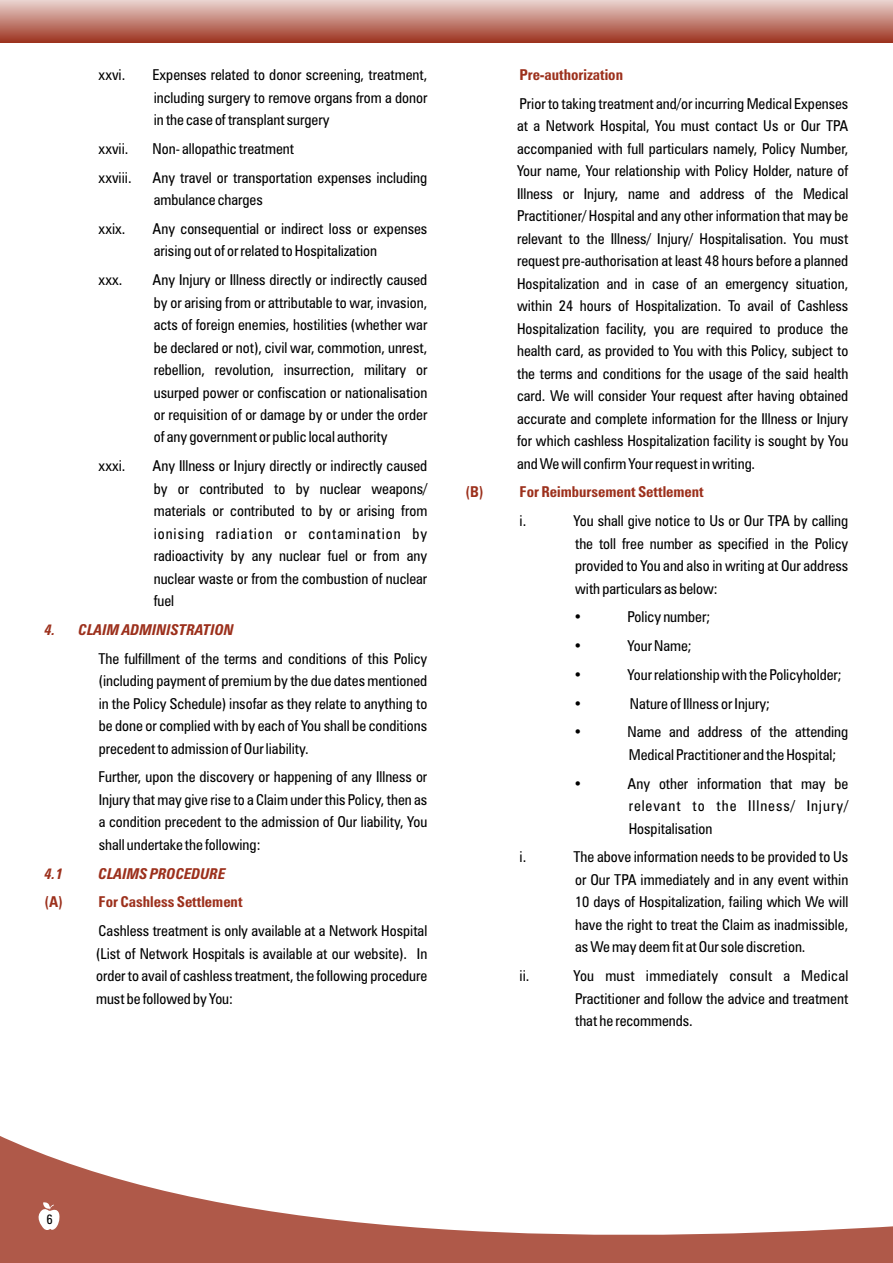
<style>
.page{position:relative;width:893px;height:1263px;background:#fff}
.page>*{position:absolute;margin:0;border:0;box-sizing:border-box;transform-origin:0 0}
.t1{font:condensed 15px/22.5px "Zurich BT";color:#000;text-align:justify}
.t2{font:700 condensed 15px "Zurich BT";color:#9c301c}
.t3{font:italic 700 condensed 15px "Zurich BT";color:#9c301c}
.t4{font:condensed 13.5px "Zurich BT";color:#000}
</style>
<div class="page">
<div style="left:0;top:0;width:893px;height:42px;background:linear-gradient(to bottom,#ead4d0,#9f3926)"></div>
<svg style="left:0;top:1136px;width:893px;height:127px"></svg>
<svg style="left:35px;top:1201px;width:26px;height:30px"></svg>
<p class="t1" style="left:99px;top:65px;width:28px">xxvi.</p>
<p class="t1" style="left:153px;top:65px;width:276px">Expenses related to donor screening, treatment, including surgery to remove organs from a donor in the case of transplant surgery</p>
<p class="t1" style="left:99px;top:139px;width:31px">xxvii.</p>
<p class="t1" style="left:153px;top:139px;width:143px">Non- allopathic treatment</p>
<p class="t1" style="left:99px;top:167px;width:35px">xxviii.</p>
<p class="t1" style="left:153px;top:167px;width:276px">Any travel or transportation expenses including ambulance charges</p>
<p class="t1" style="left:99px;top:219px;width:28px">xxix.</p>
<p class="t1" style="left:153px;top:219px;width:276px">Any consequential or indirect loss or expenses arising out of or related to Hospitalization</p>
<p class="t1" style="left:99px;top:270px;width:25px">xxx.</p>
<p class="t1" style="left:153px;top:270px;width:276px">Any Injury or Illness directly or indirectly caused by or arising from or attributable to war, invasion, acts of foreign enemies, hostilities (whether war be declared or not), civil war, commotion, unrest, rebellion, revolution, insurrection, military or usurped power or confiscation or nationalisation or requisition of or damage by or under the order of any government or public local authority</p>
<p class="t1" style="left:99px;top:456px;width:28px">xxxi.</p>
<p class="t1" style="left:153px;top:456px;width:276px">Any Illness or Injury directly or indirectly caused by or contributed to by nuclear weapons/ materials or contributed to by or arising from ionising radiation or contamination by radioactivity by any nuclear fuel or from any nuclear waste or from the combustion of nuclear fuel</p>
<p class="t3" style="left:45px;top:623px;width:191px">4. CLAIM ADMINISTRATION</p>
<p class="t1" style="left:99px;top:648px;width:330px">The fulfillment of the terms and conditions of this Policy (including payment of premium by the due dates mentioned in the Policy Schedule) insofar as they relate to anything to be done or complied with by each of You shall be conditions precedent to admission of Our liability.</p>
<p class="t1" style="left:99px;top:767px;width:330px">Further, upon the discovery or happening of any Illness or Injury that may give rise to a Claim under this Policy, then as a condition precedent to the admission of Our liability, You shall undertake the following:</p>
<p class="t3" style="left:45px;top:867px;width:20px">4.1</p>
<p class="t3" style="left:99px;top:867px;width:128px">CLAIMS PROCEDURE</p>
<p class="t2" style="left:45px;top:896px;width:199px">(A) For Cashless Settlement</p>
<p class="t1" style="left:96px;top:921px;width:333px">Cashless treatment is only available at a Network Hospital (List of Network Hospitals is available at our website). In order to avail of cashless treatment, the following procedure must be followed by You:</p>
<p class="t2" style="left:520px;top:69px;width:105px">Pre-authorization</p>
<p class="t1" style="left:517px;top:94px;width:333px">Prior to taking treatment and/or incurring Medical Expenses at a Network Hospital, You must contact Us or Our TPA accompanied with full particulars namely, Policy Number, Your name, Your relationship with Policy Holder, nature of Illness or Injury, name and address of the Medical Practitioner/ Hospital and any other information that may be relevant to the Illness/ Injury/ Hospitalisation. You must request pre-authorisation at least 48 hours before a planned Hospitalization and in case of an emergency situation, within 24 hours of Hospitalization. To avail of Cashless Hospitalization facility, you are required to produce the health card, as provided to You with this Policy, subject to the terms and conditions for the usage of the said health card. We will consider Your request after having obtained accurate and complete information for the Illness or Injury for which cashless Hospitalization facility is sought by You and We will confirm Your request in writing.</p>
<p class="t2" style="left:466px;top:486px;width:19px">(B)</p>
<p class="t2" style="left:520px;top:486px;width:186px">For Reimbursement Settlement</p>
<p class="t1" style="left:520px;top:511px;width:8px">i.</p>
<p class="t1" style="left:574px;top:511px;width:276px">You shall give notice to Us or Our TPA by calling the toll free number as specified in the Policy provided to You and also in writing at Our address with particulars as below:</p>
<p class="t1" style="left:574px;top:607px;width:10px">•</p>
<p class="t1" style="left:628px;top:607px;width:84px">Policy number;</p>
<p class="t1" style="left:574px;top:636px;width:10px">•</p>
<p class="t1" style="left:628px;top:636px;width:66px">Your Name;</p>
<p class="t1" style="left:574px;top:665px;width:10px">•</p>
<p class="t1" style="left:628px;top:665px;width:216px">Your relationship with the Policyholder;</p>
<p class="t1" style="left:574px;top:693px;width:10px">•</p>
<p class="t1" style="left:630px;top:693px;width:142px">Nature of Illness or Injury;</p>
<p class="t1" style="left:574px;top:722px;width:10px">•</p>
<p class="t1" style="left:628px;top:722px;width:222px">Name and address of the attending<br>Medical Practitioner and the Hospital;</p>
<p class="t1" style="left:574px;top:773px;width:10px">•</p>
<p class="t1" style="left:628px;top:773px;width:222px">Any other information that may be relevant to the Illness/ Injury/ Hospitalisation</p>
<p class="t1" style="left:520px;top:847px;width:8px">i.</p>
<p class="t1" style="left:574px;top:847px;width:276px">The above information needs to be provided to Us or Our TPA immediately and in any event within 10 days of Hospitalization, failing which We will have the right to treat the Claim as inadmissible, as We may deem fit at Our sole discretion.</p>
<p class="t1" style="left:520px;top:966px;width:11px">ii.</p>
<p class="t1" style="left:574px;top:966px;width:276px">You must immediately consult a Medical Practitioner and follow the advice and treatment that he recommends.</p>
<p class="t4" style="left:46px;top:1214px;width:8px">6</p>
</div>
